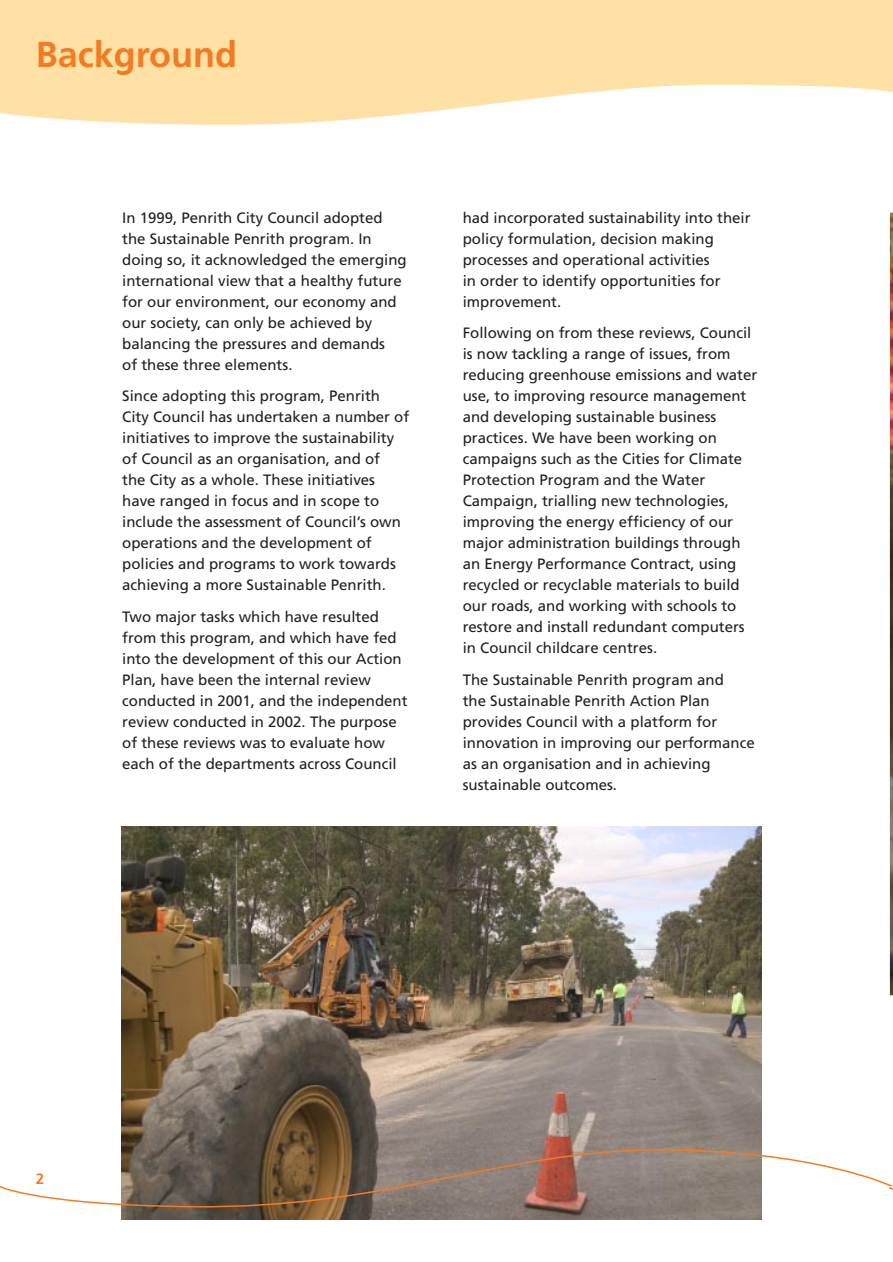
<style>
.page{position:relative;width:893px;height:1262px;background:#fff}
.page>*{position:absolute;margin:0;border:0;box-sizing:border-box;transform-origin:0 0}
.t1{font:700 36px "Frutiger";color:#f47b21}
.t2{font:15px/21px "Frutiger";color:#231f20}
.t3{font:700 15px "Frutiger";color:#f47b21}
</style>
<div class="page">
<img style="left:121px;top:826px;width:639px;height:393px">
<svg style="left:0;top:0;width:892px;height:125px;fill:#ffe1a5"></svg>
<svg style="left:0;top:1147px;width:892px;height:63px"></svg>
<img style="left:889px;top:212px;width:3px;height:783px">
<p class="t1" style="left:36px;top:34px;width:203px">Background</p>
<p class="t2" style="left:122px;top:207px;width:286px">In 1999, Penrith City Council adopted the Sustainable Penrith program. In doing so, it acknowledged the emerging international view that a healthy future for our environment, our economy and our society, can only be achieved by balancing the pressures and demands<br>of these three elements.</p>
<p class="t2" style="left:122px;top:385px;width:288px">Since adopting this program, Penrith City Council has undertaken a number of initiatives to improve the sustainability of Council as an organisation, and of<br>the City as a whole. These initiatives have ranged in focus and in scope to include the assessment of Council’s own operations and the development of policies and programs to work towards achieving a more Sustainable Penrith.</p>
<p class="t2" style="left:122px;top:606px;width:287px">Two major tasks which have resulted from this program, and which have fed into the development of this our Action Plan, have been the internal review conducted in 2001, and the independent review conducted in 2002. The purpose of these reviews was to evaluate how each of the departments across Council</p>
<p class="t2" style="left:462px;top:207px;width:289px">had incorporated sustainability into their policy formulation, decision making processes and operational activities<br>in order to identify opportunities for improvement.</p>
<p class="t2" style="left:462px;top:322px;width:296px">Following on from these reviews, Council is now tackling a range of issues, from reducing greenhouse emissions and water use, to improving resource management and developing sustainable business practices. We have been working on campaigns such as the Cities for Climate Protection Program and the Water Campaign, trialling new technologies, improving the energy efficiency of our major administration buildings through an Energy Performance Contract, using recycled or recyclable materials to build our roads, and working with schools to restore and install redundant computers in Council childcare centres.</p>
<p class="t2" style="left:462px;top:669px;width:293px">The Sustainable Penrith program and<br>the Sustainable Penrith Action Plan provides Council with a platform for innovation in improving our performance as an organisation and in achieving sustainable outcomes.</p>
<p class="t3" style="left:36px;top:1169px;width:10px">2</p>
</div>
